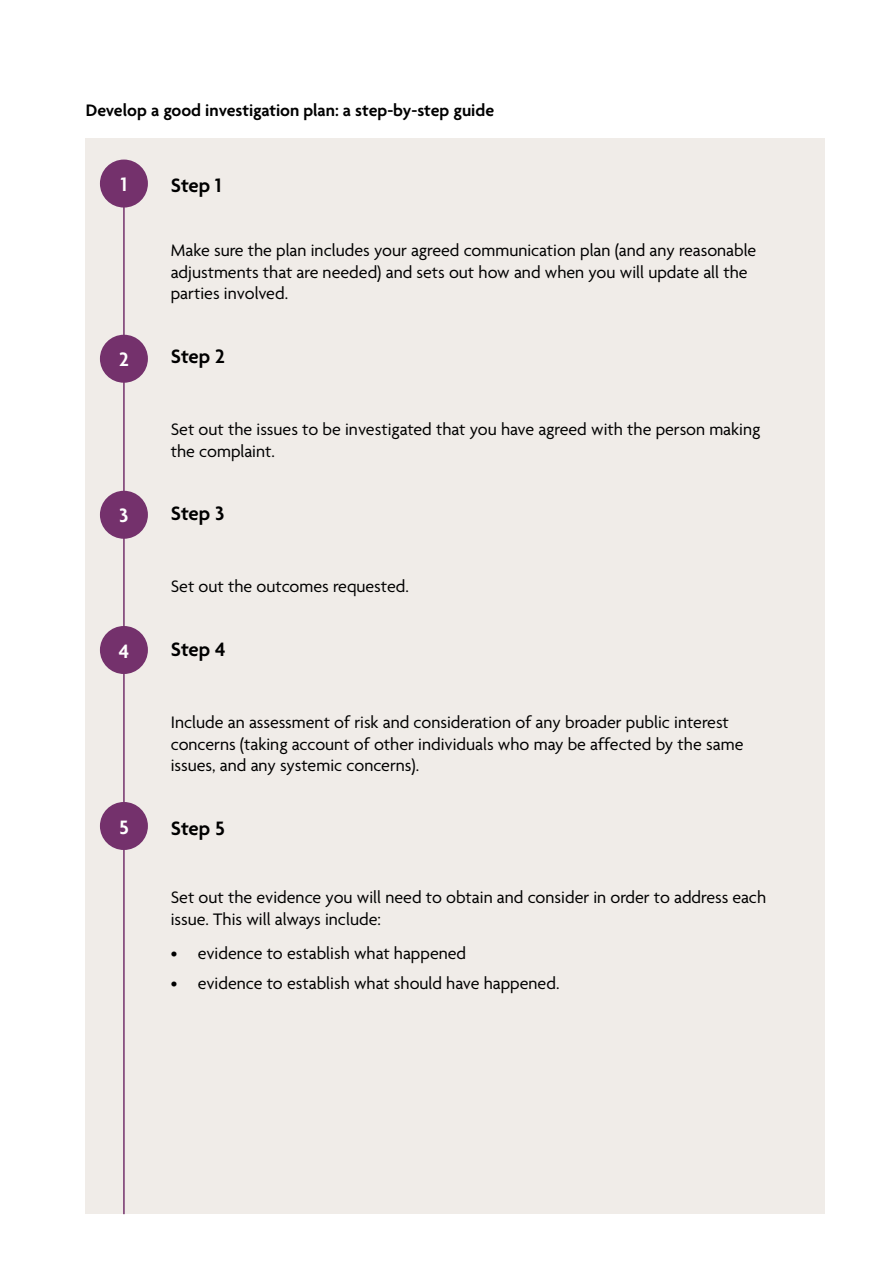
<style>
.page{position:relative;width:893px;height:1263px;background:#fff}
.page>*{position:absolute;margin:0;border:0;box-sizing:border-box;transform-origin:0 0}
.Body{font:600 21px "Agenda";color:#000}
.Body-2{font:600 21px "Agenda";color:#fff}
.Body-3{font:18px/21.6px "Agenda";color:#000}
.Body-4{font:600 18px "Agenda";color:#000}
</style>
<div class="page">
<div style="left:86px;top:139px;width:739px;height:1075px;background:#f0ece8"></div>
<hr style="left:123px;top:176px;width:2px;height:1038px;background:#74316c">
<div style="left:100px;top:160px;width:48px;height:48px;background:#74316c;border-radius:50%"></div>
<div style="left:100px;top:335px;width:48px;height:48px;background:#74316c;border-radius:50%"></div>
<div style="left:100px;top:491px;width:48px;height:48px;background:#74316c;border-radius:50%"></div>
<div style="left:100px;top:626px;width:48px;height:48px;background:#74316c;border-radius:50%"></div>
<div style="left:100px;top:802px;width:48px;height:48px;background:#74316c;border-radius:50%"></div>
<p class="Body-4" style="left:86px;top:100px;width:410px">Develop a good investigation plan: a step-by-step guide</p>
<p class="Body-2" style="left:121px;top:173px;width:8px">1</p>
<p class="Body" style="left:171px;top:174px;width:52px">Step 1</p>
<p class="Body-3" style="left:171px;top:241px;width:587px">Make sure the plan includes your agreed communication plan (and any reasonable adjustments that are needed) and sets out how and when you will update all the parties involved.</p>
<p class="Body-2" style="left:119px;top:348px;width:11px">2</p>
<p class="Body" style="left:171px;top:345px;width:56px">Step 2</p>
<p class="Body-3" style="left:171px;top:419px;width:591px">Set out the issues to be investigated that you have agreed with the person making the complaint.</p>
<p class="Body-2" style="left:119px;top:504px;width:11px">3</p>
<p class="Body" style="left:171px;top:502px;width:55px">Step 3</p>
<p class="Body-3" style="left:171px;top:576px;width:240px">Set out the outcomes requested.</p>
<p class="Body-2" style="left:119px;top:639px;width:12px">4</p>
<p class="Body" style="left:171px;top:638px;width:56px">Step 4</p>
<p class="Body-3" style="left:171px;top:713px;width:574px">Include an assessment of risk and consideration of any broader public interest concerns (taking account of other individuals who may be affected by the same issues, and any systemic concerns).</p>
<p class="Body-2" style="left:119px;top:815px;width:11px">5</p>
<p class="Body" style="left:171px;top:816px;width:56px">Step 5</p>
<p class="Body-3" style="left:171px;top:888px;width:597px">Set out the evidence you will need to obtain and consider in order to address each issue. This will always include:</p>
<p class="Body-3" style="left:171px;top:944px;width:297px">• evidence to establish what happened</p>
<p class="Body-3" style="left:171px;top:974px;width:390px">• evidence to establish what should have happened.</p>
</div>
